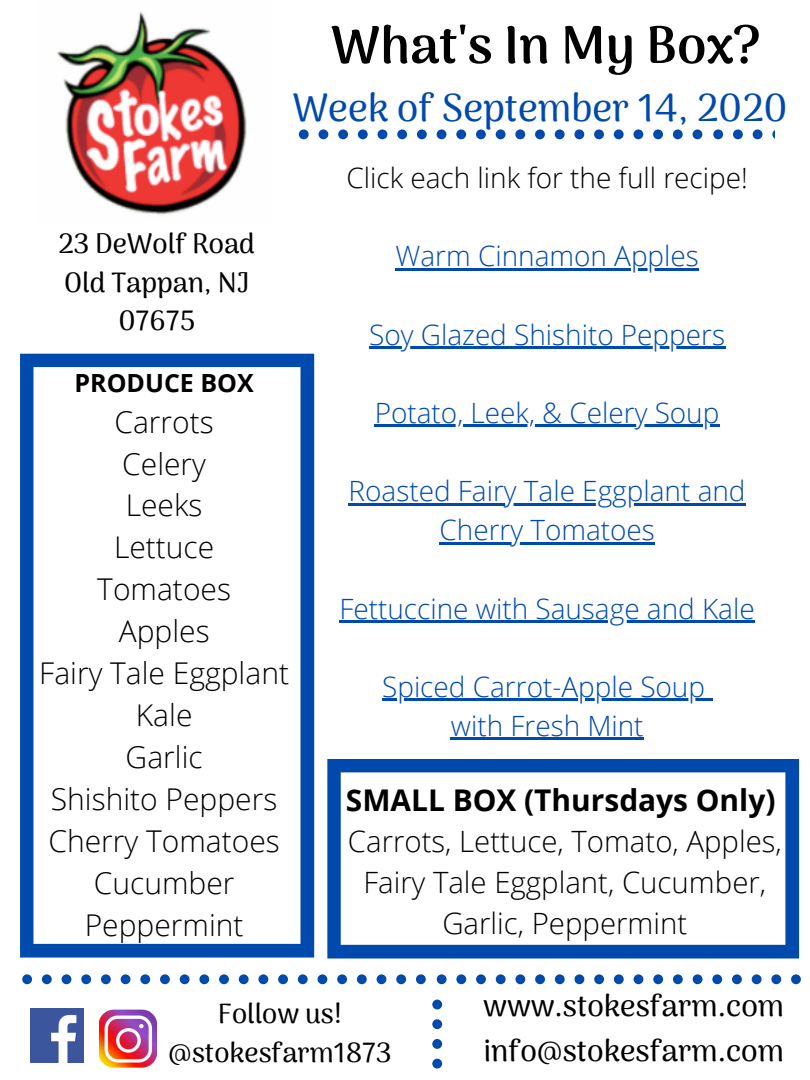
<style>
.page{position:relative;width:810px;height:1080px;background:#fff}
.page>*{position:absolute;margin:0;border:0;box-sizing:border-box;transform-origin:0 0}
.t1{font:800 52.44px "Arima Madurai";color:#000}
.t2{font:500 38.5px "Arima Madurai";color:#004aad}
.t3{font:500 30.06px "Arima Madurai";color:#000}
.t4{font:300 30px/41.9px "Open Sans";color:#000;text-align:center}
.t5{font:700 29.88px "Open Sans";color:#000}
.t6{font:300 29.38px/41.1px "Open Sans";color:#000;text-align:center}
.t7{font:300 27.94px/39.1px "Open Sans";color:#004aad;text-align:center}
.t8{font:300 27.94px "Open Sans";color:#000}
.t9{font:500 27.62px/38.6px "Arima Madurai";color:#000;text-align:center}
.t10{font:500 27.5px "Arima Madurai";color:#000}
.t11{font:700 25px "Open Sans";color:#000}
</style>
<div class="page">
<img style="left:30px;top:1008px;width:53px;height:54px">
<img style="left:99px;top:1009px;width:58px;height:59px">
<img style="left:57px;top:12px;width:190px;height:203px">
<svg style="left:22px;top:974px;width:404px;height:10px"></svg>
<svg style="left:437px;top:974px;width:363px;height:10px"></svg>
<svg style="left:432px;top:1000px;width:10px;height:69px"></svg>
<svg style="left:299px;top:129px;width:403px;height:10px"></svg>
<svg style="left:713px;top:129px;width:62px;height:10px"></svg>
<svg style="left:20px;top:354px;width:294px;height:604px"></svg>
<hr style="left:396px;top:268px;width:303px;height:3px;background:#004aad">
<hr style="left:369px;top:346px;width:357px;height:3px;background:#004aad">
<hr style="left:375px;top:424px;width:345px;height:3px;background:#004aad">
<hr style="left:349px;top:503px;width:397px;height:2px;background:#004aad">
<hr style="left:440px;top:542px;width:215px;height:3px;background:#004aad">
<hr style="left:339px;top:620px;width:416px;height:3px;background:#004aad">
<hr style="left:382px;top:698px;width:323px;height:3px;background:#004aad">
<svg style="left:705px;top:698px;width:8px;height:3px"></svg>
<hr style="left:451px;top:738px;width:193px;height:2px;background:#004aad">
<svg style="left:327px;top:759px;width:472px;height:200px"></svg>
<h1 class="t1" style="left:330px;top:14px;width:432px">What's In My Box?</h1>
<h2 class="t2" style="left:292px;top:85px;width:497px">Week of September 14, 2020</h2>
<p class="t9" style="left:59px;top:224px;width:198px">23 DeWolf Road<br>Old Tappan, NJ<br>07675</p>
<p class="t11" style="left:75px;top:366px;width:181px">PRODUCE BOX</p>
<p class="t4" style="left:39px;top:400px;width:251px">Carrots<br>Celery<br>Leeks<br>Lettuce<br>Tomatoes<br>Apples<br>Fairy Tale Eggplant<br>Kale<br>Garlic<br>Shishito Peppers<br>Cherry Tomatoes<br>Cucumber<br>Peppermint</p>
<p class="t8" style="left:346px;top:158px;width:403px">Click each link for the full recipe!</p>
<p class="t7" style="left:396px;top:236px;width:305px">Warm Cinnamon Apples</p>
<p class="t7" style="left:369px;top:314px;width:357px">Soy Glazed Shishito Peppers</p>
<p class="t7" style="left:375px;top:393px;width:346px">Potato, Leek, &amp; Celery Soup</p>
<p class="t7" style="left:349px;top:471px;width:398px">Roasted Fairy Tale Eggplant and<br>Cherry Tomatoes</p>
<p class="t7" style="left:339px;top:588px;width:417px">Fettuccine with Sausage and Kale</p>
<p class="t7" style="left:382px;top:667px;width:324px">Spiced Carrot-Apple Soup with Fresh Mint</p>
<p class="t5" style="left:346px;top:779px;width:431px">SMALL BOX (Thursdays Only)</p>
<p class="t6" style="left:348px;top:820px;width:435px">Carrots, Lettuce, Tomato, Apples,<br>Fairy Tale Eggplant, Cucumber,<br>Garlic, Peppermint</p>
<p class="t10" style="left:218px;top:998px;width:126px">Follow us!</p>
<p class="t3" style="left:483px;top:988px;width:302px">www.stokesfarm.com</p>
<p class="t10" style="left:168px;top:1036px;width:225px">@stokesfarm1873</p>
<p class="t3" style="left:483px;top:1033px;width:302px">info@stokesfarm.com</p>
</div>
